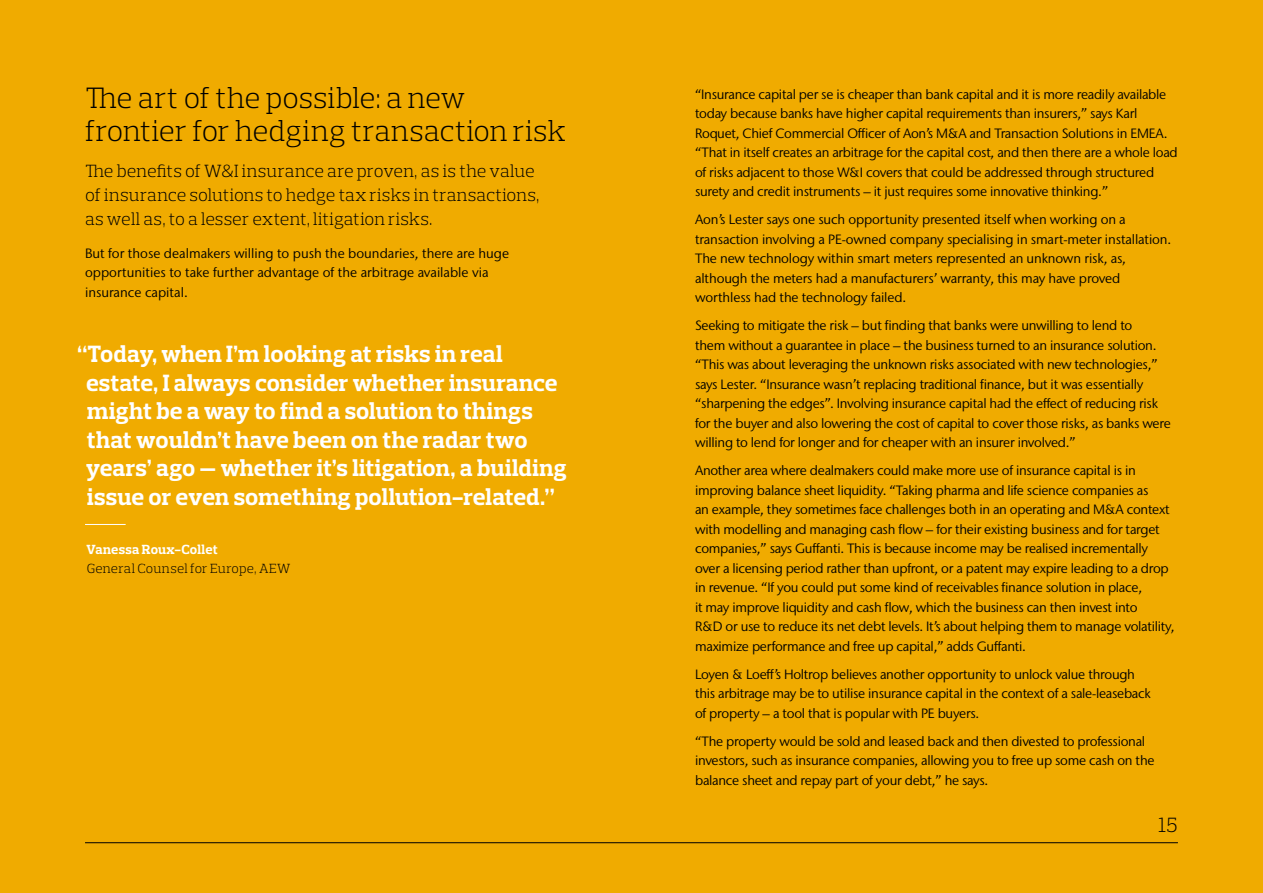
<style>
.page{position:relative;width:1263px;height:893px;background:#f0ab00}
.page>*{position:absolute;margin:0;border:0;box-sizing:border-box;transform-origin:0 0}
.Subhead{font:300 30px/33px "Prelo Slab";color:#000}
.Pullquote{font:700 24px/28.5px "Prelo Slab";color:#fff}
.t1{font:300 21px "Prelo Slab";color:#000}
.Subhead_Lead_Para{font:300 18px/24px "Prelo Slab";letter-spacing:.005em;color:#000}
.Body_text__Stone_San{font:13.5px/19.5px "Stone Sans IIITC Std";letter-spacing:-.02em;color:#000}
.Body_text__Stone_San-2{font:13.5px/19.5px "Stone Sans IIITC Std";color:#000}
.Staff_Job_Role{font:300 13.5px "Prelo Slab";letter-spacing:.015em;color:#000}
.Staff_Name{font:700 13.5px "Prelo Slab";letter-spacing:.015em;color:#fff}
</style>
<div class="page">
<hr style="left:85px;top:524px;width:41px;height:1px;background:#fff">
<hr style="left:85px;top:842px;width:1093px;height:1px;background:#000">
<p class="Subhead" style="left:85px;top:81px;width:482px">The art of the possible: a new frontier for hedging transaction risk</p>
<p class="Subhead_Lead_Para" style="left:85px;top:159px;width:456px">The benefits of W&amp;I insurance are proven, as is the value of insurance solutions to hedge tax risks in transactions, as well as, to a lesser extent, litigation risks.</p>
<p class="Body_text__Stone_San-2" style="left:85px;top:243px;width:426px">But for those dealmakers willing to push the boundaries, there are huge opportunities to take further advantage of the arbitrage available via insurance capital.</p>
<p class="Pullquote" style="left:86px;top:340px;width:482px;text-indent:-9px">“Today, when I’m looking at risks in real estate, I always consider whether insurance might be a way to find a solution to things that wouldn’t have been on the radar two years’ ago — whether it’s litigation, a building issue or even something pollution-related.”</p>
<p class="Staff_Name" style="left:87px;top:541px;width:133px">Vanessa Roux-Collet</p>
<p class="Staff_Job_Role" style="left:87px;top:560px;width:205px">General Counsel for Europe, AEW</p>
<p class="Body_text__Stone_San" style="left:695px;top:84px;width:484px">“Insurance capital per se is cheaper than bank capital and it is more readily available today because banks have higher capital requirements than insurers,” says Karl Roquet, Chief Commercial Officer of Aon’s M&amp;A and Transaction Solutions in EMEA. “That in itself creates an arbitrage for the capital cost, and then there are a whole load of risks adjacent to those W&amp;I covers that could be addressed through structured surety and credit instruments – it just requires some innovative thinking.”</p>
<p class="Body_text__Stone_San" style="left:695px;top:210px;width:478px">Aon’s Lester says one such opportunity presented itself when working on a transaction involving a PE-owned company specialising in smart-meter installation.<br>The new technology within smart meters represented an unknown risk, as, although the meters had a manufacturers’ warranty, this may have proved worthless had the technology failed.</p>
<p class="Body_text__Stone_San" style="left:695px;top:316px;width:477px">Seeking to mitigate the risk – but finding that banks were unwilling to lend to<br>them without a guarantee in place – the business turned to an insurance solution. “This was about leveraging the unknown risks associated with new technologies,” says Lester. “Insurance wasn’t replacing traditional finance, but it was essentially “sharpening the edges”. Involving insurance capital had the effect of reducing risk for the buyer and also lowering the cost of capital to cover those risks, as banks were willing to lend for longer and for cheaper with an insurer involved.”</p>
<p class="Body_text__Stone_San" style="left:695px;top:461px;width:481px">Another area where dealmakers could make more use of insurance capital is in improving balance sheet liquidity. “Taking pharma and life science companies as<br>an example, they sometimes face challenges both in an operating and M&amp;A context with modelling and managing cash flow – for their existing business and for target companies,” says Guffanti. This is because income may be realised incrementally over a licensing period rather than upfront, or a patent may expire leading to a drop in revenue. “If you could put some kind of receivables finance solution in place,<br>it may improve liquidity and cash flow, which the business can then invest into<br>R&amp;D or use to reduce its net debt levels. It’s about helping them to manage volatility, maximize performance and free up capital,” adds Guffanti.</p>
<p class="Body_text__Stone_San" style="left:695px;top:664px;width:457px">Loyen &amp; Loeff’s Holtrop believes another opportunity to unlock value through this arbitrage may be to utilise insurance capital in the context of a sale-leaseback of property – a tool that is popular with PE buyers.</p>
<p class="Body_text__Stone_San" style="left:695px;top:731px;width:461px">“The property would be sold and leased back and then divested to professional investors, such as insurance companies, allowing you to free up some cash on the balance sheet and repay part of your debt,” he says.</p>
<h3 class="t1" style="left:1158px;top:812px;width:21px">15</h3>
</div>
